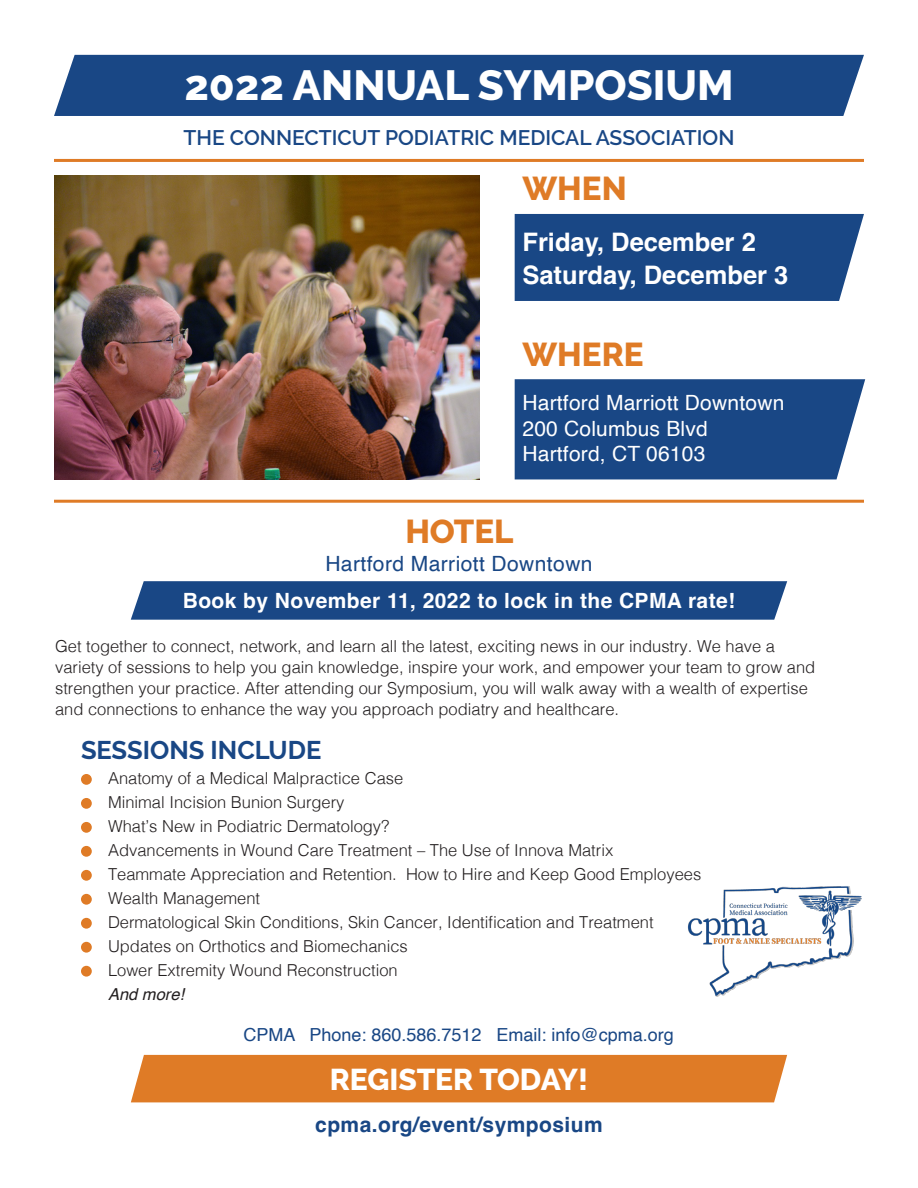
<style>
.page{position:relative;width:918px;height:1188px;background:#fff}
.page>*{position:absolute;margin:0;border:0;box-sizing:border-box;transform-origin:0 0}
.t1{font:800 42px "Raleway";color:#fff}
.t2{font:800 33px "Raleway";color:#df7b26}
.t3{font:800 30px "Raleway";color:#fff}
.t4{font:700 25.5px "Helvetica";color:#fff}
.t5{font:700 25.5px "Raleway";color:#194785}
.t6{font:21px "Helvetica";letter-spacing:.01em;color:#fff}
.t7{font:600 21px "Raleway";color:#194785}
.t8{font:700 21px "Helvetica";letter-spacing:.02em;color:#fff}
.t9{font:700 21px "Helvetica";letter-spacing:.02em;color:#194785}
.t10{font:21px "Helvetica";letter-spacing:.02em;color:#194785}
.t11{font:18px "Helvetica";color:#194785}
.t12{font:300 16.5px/21px "Helvetica";color:#231f20}
.t13{font:italic 16.5px "Helvetica";color:#231f20}
</style>
<div class="page">
<div style="left:54px;top:55px;width:810px;height:61px;background:#194785"></div>
<img style="left:688px;top:886px;width:174px;height:111px">
<img style="left:54px;top:175px;width:426px;height:304px">
<div style="left:515px;top:214px;width:349px;height:87px;background:#194785"></div>
<div style="left:515px;top:379px;width:350px;height:100px;background:#194785"></div>
<div style="left:131px;top:1055px;width:656px;height:47px;background:#df7b26"></div>
<div style="left:81px;top:918px;width:11px;height:11px;background:#df7b26;border-radius:50%"></div>
<div style="left:81px;top:846px;width:11px;height:11px;background:#df7b26;border-radius:50%"></div>
<div style="left:81px;top:774px;width:11px;height:11px;background:#df7b26;border-radius:50%"></div>
<div style="left:81px;top:942px;width:11px;height:11px;background:#df7b26;border-radius:50%"></div>
<div style="left:81px;top:870px;width:11px;height:11px;background:#df7b26;border-radius:50%"></div>
<div style="left:81px;top:798px;width:11px;height:11px;background:#df7b26;border-radius:50%"></div>
<div style="left:81px;top:966px;width:11px;height:11px;background:#df7b26;border-radius:50%"></div>
<div style="left:81px;top:894px;width:11px;height:11px;background:#df7b26;border-radius:50%"></div>
<div style="left:81px;top:822px;width:11px;height:11px;background:#df7b26;border-radius:50%"></div>
<hr style="left:54px;top:159px;width:810px;height:3px;background:#df7b26">
<hr style="left:54px;top:500px;width:810px;height:3px;background:#df7b26">
<svg style="left:131px;top:581px;width:656px;height:39px;background:#204c88"></svg>
<p class="t1" style="left:184px;top:61px;width:551px">2022 ANNUAL SYMPOSIUM</p>
<p class="t7" style="left:184px;top:126px;width:552px">THE CONNECTICUT PODIATRIC MEDICAL ASSOCIATION</p>
<p class="t2" style="left:522px;top:170px;width:106px">WHEN</p>
<p class="t4" style="left:522px;top:226px;width:235px">Friday, December 2</p>
<p class="t4" style="left:522px;top:259px;width:267px">Saturday, December 3</p>
<p class="t2" style="left:522px;top:335px;width:123px">WHERE</p>
<p class="t6" style="left:522px;top:387px;width:263px">Hartford Marriott Downtown</p>
<p class="t6" style="left:522px;top:412px;width:187px">200 Columbus Blvd</p>
<p class="t6" style="left:522px;top:438px;width:184px">Hartford, CT 06103</p>
<p class="t2" style="left:405px;top:513px;width:110px">HOTEL</p>
<p class="t10" style="left:325px;top:548px;width:269px">Hartford Marriott Downtown</p>
<p class="t8" style="left:183px;top:588px;width:554px">Book by November 11, 2022 to lock in the CPMA rate!</p>
<p class="t12" style="left:55px;top:634px;width:762px">Get together to connect, network, and learn all the latest, exciting news in our industry. We have a variety of sessions to help you gain knowledge, inspire your work, and empower your team to grow and strengthen your practice. After attending our Symposium, you will walk away with a wealth of expertise and connections to enhance the way you approach podiatry and healthcare.</p>
<p class="t5" style="left:81px;top:735px;width:242px">SESSIONS INCLUDE</p>
<p class="t12" style="left:108px;top:767px;width:297px">Anatomy of a Medical Malpractice Case</p>
<p class="t12" style="left:108px;top:791px;width:238px">Minimal Incision Bunion Surgery</p>
<p class="t12" style="left:108px;top:815px;width:283px">What’s New in Podiatric Dermatology?</p>
<p class="t12" style="left:108px;top:839px;width:507px">Advancements in Wound Care Treatment – The Use of Innova Matrix</p>
<p class="t12" style="left:108px;top:863px;width:595px">Teammate Appreciation and Retention. How to Hire and Keep Good Employees</p>
<p class="t12" style="left:108px;top:887px;width:154px">Wealth Management</p>
<p class="t12" style="left:108px;top:911px;width:547px">Dermatological Skin Conditions, Skin Cancer, Identification and Treatment</p>
<p class="t12" style="left:108px;top:935px;width:301px">Updates on Orthotics and Biomechanics</p>
<p class="t12" style="left:108px;top:959px;width:291px">Lower Extremity Wound Reconstruction</p>
<p class="t13" style="left:108px;top:982px;width:78px">And more!</p>
<p class="t11" style="left:243px;top:1021px;width:432px">CPMA Phone: 860.586.7512 Email: info@cpma.org</p>
<p class="t3" style="left:330px;top:1062px;width:260px">REGISTER TODAY!</p>
<p class="t9" style="left:315px;top:1111px;width:289px">cpma.org/event/symposium</p>
</div>
